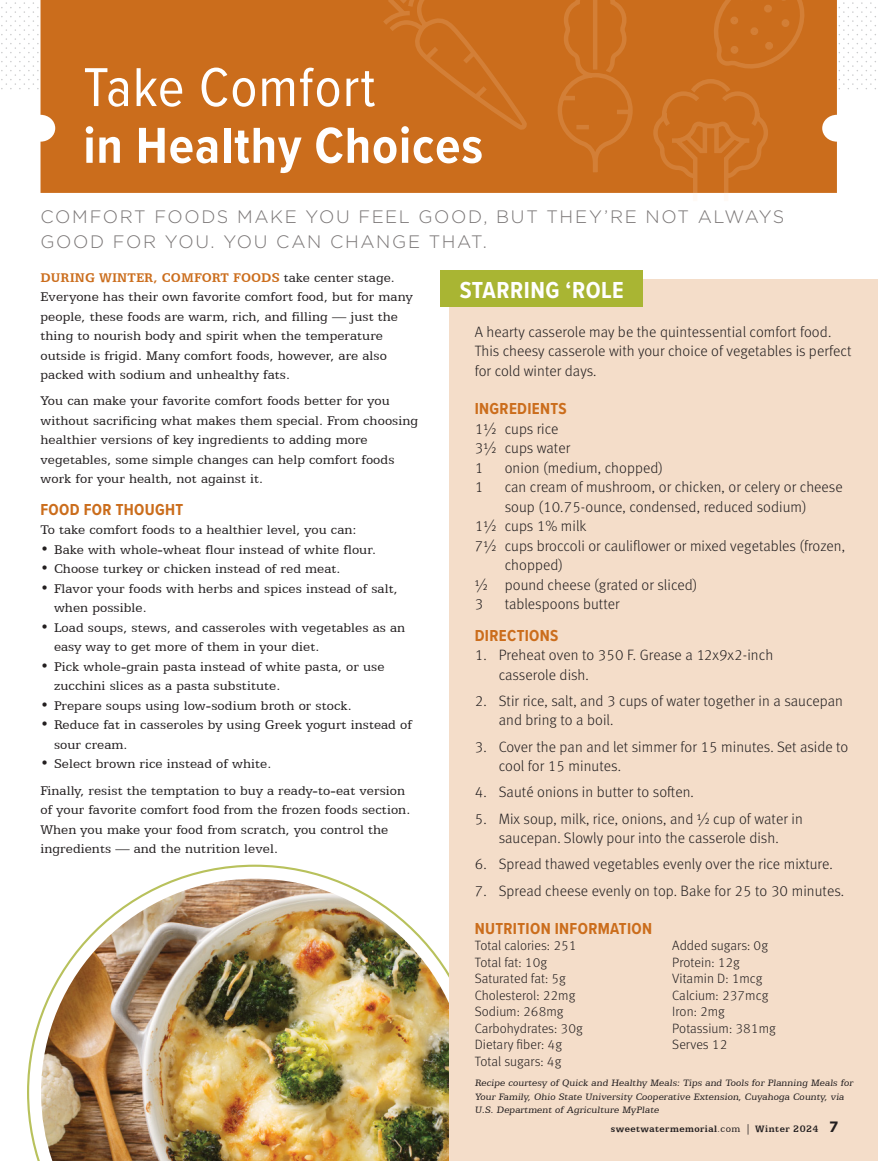
<style>
.page{position:relative;width:878px;height:1161px;background:#fff}
.page>*{position:absolute;margin:0;border:0;box-sizing:border-box;transform-origin:0 0}
.t1{font:56.7px "Proxima Nova Cond";letter-spacing:.02em;color:#fff}
.t2{font:700 52.35px "Proxima Nova Cond";letter-spacing:.02em;color:#fff}
.t3{font:700 24px "Proxima Nova Cond";letter-spacing:.02em;color:#fff}
.t4{font:300 18px/24.9px "Gotham";letter-spacing:.09em;color:#797575}
.t5{font:700 16.5px "Proxima Nova Cond";letter-spacing:.02em;color:#cb6d1c}
.t6{font:300 15px/19.5px "Meta Pro";letter-spacing:.005em;color:#231f20}
.t7{font:14.25px/19.5px "Egyptian 505 BT";letter-spacing:.005em;color:#231f20}
.t8{font:300 13.5px/16.5px "Meta Pro";letter-spacing:.005em;color:#231f20}
.t9{font:10.5px/13.5px "Egyptian 505 BT";letter-spacing:.005em;color:#231f20}
.t10{font:700 10.5px "Egyptian 505 BT";letter-spacing:.045em;color:#231f20}
.s1{font-weight:700;color:#cb6d1c}
.s2{font-family:"Gotham";font-weight:300}
.s3{font-weight:400}
.s4{font-family:"Minion Pro";font-weight:400}
.s5{font-family:"Gotham";font-size:15px}
</style>
<div class="page">
<svg style="left:27px;top:865px;width:307px;height:296px"></svg>
<img style="left:41px;top:879px;width:408px;height:282px">
<div style="left:449px;top:279px;width:429px;height:882px;background:#f4ddc9"></div>
<div style="left:440px;top:271px;width:202px;height:36px;background:#a9b533"></div>
<svg style="left:1px;top:0;width:875px;height:193px;background:#d07b32"></svg>
<h1 class="t1" style="left:83px;top:45px;width:293px">Take Comfort</h1>
<h2 class="t2" style="left:83px;top:107px;width:401px">in Healthy Choices</h2>
<p class="t4" style="left:40px;top:204px;width:745px">COMFORT FOODS MAKE YOU FEEL GOOD, BUT THEY’RE NOT ALWAYS<br>GOOD FOR YOU. YOU CAN CHANGE THAT.</p>
<p class="t7" style="left:40px;top:267px;width:373px"><span class="s1">DURING WINTER, COMFORT FOODS</span> take center stage.<br>Everyone has their own favorite comfort food, but for many people, these foods are warm, rich, and filling — just the thing to nourish body and spirit when the temperature outside is frigid. Many comfort foods, however, are also packed with sodium and unhealthy fats.</p>
<p class="t7" style="left:40px;top:391px;width:379px">You can make your favorite comfort foods better for you without sacrificing what makes them special. From choosing healthier versions of key ingredients to adding more vegetables, some simple changes can help comfort foods work for your health, not against it.</p>
<p class="t5" style="left:40px;top:497px;width:144px">FOOD FOR THOUGHT</p>
<p class="t7" style="left:40px;top:520px;width:318px">To take comfort foods to a healthier level, you can:</p>
<p class="t7" style="left:40px;top:540px;width:337px">• Bake with whole-wheat flour instead of white flour.</p>
<p class="t7" style="left:40px;top:559px;width:301px">• Choose turkey or chicken instead of red meat.</p>
<p class="t7" style="left:54px;top:578px;width:345px;text-indent:-13px">• Flavor your foods with herbs and spices instead of salt, when possible.</p>
<p class="t7" style="left:54px;top:617px;width:352px;text-indent:-13px">• Load soups, stews, and casseroles with vegetables as an easy way to get more of them in your diet.</p>
<p class="t7" style="left:54px;top:656px;width:332px;text-indent:-13px">• Pick whole-grain pasta instead of white pasta, or use zucchini slices as a pasta substitute.</p>
<p class="t7" style="left:40px;top:695px;width:313px">• Prepare soups using low-sodium broth or stock.</p>
<p class="t7" style="left:54px;top:715px;width:359px;text-indent:-13px">• Reduce fat in casseroles by using Greek yogurt instead of sour cream.</p>
<p class="t7" style="left:40px;top:751px;width:366px;line-height:26.2px">• Select brown rice instead of white.<br>Finally, resist the temptation to buy a ready-to-eat version</p>
<p class="t7" style="left:40px;top:800px;width:371px">of your favorite comfort food from the frozen foods section.<br>When you make your food from scratch, you control the ingredients — and the nutrition level.</p>
<h3 class="t3" style="left:459px;top:272px;width:166px">STARRING ‘ROLE</h3>
<p class="t6" style="left:474px;top:321px;width:378px">A hearty casserole may be the quintessential comfort food.<br>This cheesy casserole with your choice of vegetables is perfect for cold winter days.</p>
<p class="t5" style="left:474px;top:397px;width:94px">INGREDIENTS</p>
<p class="t6" style="left:474px;top:418px;width:97px">1½ cups rice<br>3½ cups water<br>1</p>
<p class="t6" style="left:504px;top:457px;width:160px">onion (medium, chopped)</p>
<p class="t6" style="left:474px;top:477px;width:10px">1</p>
<p class="t6" style="left:504px;top:477px;width:339px">can cream of mushroom, or chicken, or celery or cheese</p>
<p class="t6" style="left:504px;top:496px;width:303px">soup (10.75-ounce, condensed, reduced sodium)</p>
<p class="t6" style="left:474px;top:516px;width:113px">1½ cups 1% milk</p>
<p class="t6" style="left:474px;top:535px;width:372px">7½ cups broccoli or cauliflower or mixed vegetables (frozen,</p>
<p class="t6" style="left:504px;top:555px;width:60px">chopped)</p>
<p class="t6" style="left:474px;top:574px;width:224px">½ pound cheese (grated or sliced)</p>
<p class="t6" style="left:474px;top:594px;width:10px">3</p>
<p class="t6" style="left:504px;top:594px;width:116px">tablespoons butter</p>
<p class="t5" style="left:474px;top:623px;width:85px">DIRECTIONS</p>
<p class="t6" style="left:498px;top:645px;width:276px;text-indent:-24px">1. Preheat oven to 350 F. Grease a 12x9x2-inch casserole dish.</p>
<p class="t6" style="left:498px;top:690px;width:345px;text-indent:-24px">2. Stir rice, salt, and 3 cups of water together in a saucepan and bring to a boil.</p>
<p class="t6" style="left:498px;top:736px;width:351px;text-indent:-24px">3. Cover the pan and let simmer for 15 minutes. Set aside to cool for 15 minutes.</p>
<p class="t6" style="left:474px;top:782px;width:221px">4. Sauté onions in butter to soften.</p>
<p class="t6" style="left:474px;top:808px;width:329px;text-align:center">5. Mix soup, milk, rice, onions, and ½ cup of water in saucepan. Slowly pour into the casserole dish.</p>
<p class="t6" style="left:474px;top:854px;width:359px">6. Spread thawed vegetables evenly over the rice mixture.</p>
<p class="t6" style="left:474px;top:880px;width:371px">7. Spread cheese evenly on top. Bake for 25 to 30 minutes.</p>
<p class="t5" style="left:474px;top:916px;width:179px">NUTRITION INFORMATION</p>
<p class="t8" style="left:474px;top:937px;width:109px">Total calories: 251<br>Total fat: 10g<br>Saturated fat: 5g<br>Cholesterol: 22mg<br>Sodium: 268mg<br>Carbohydrates: 30g<br>Dietary fiber: 4g<br>Total sugars: 4g</p>
<p class="t8" style="left:672px;top:937px;width:105px">Added sugars: 0g<br>Protein: 12g<br>Vitamin D: 1mcg<br>Calcium: 237mcg<br>Iron: 2mg<br>Potassium: 381mg<br>Serves 12</p>
<p class="t9" style="left:474px;top:1076px;width:381px">Recipe courtesy of Quick and Healthy Meals: Tips and Tools for Planning Meals for<br>Your Family, Ohio State University Cooperative Extension, Cuyahoga County, via<br>U.S. Department of Agriculture MyPlate</p>
<p class="t10" style="left:610px;top:1123px;width:229px">sweetwatermemorial<span class="s2">.</span><span class="s3">com</span> <span class="s4">|</span> Winter 2024 <span class="s5">7</span></p>
</div>
